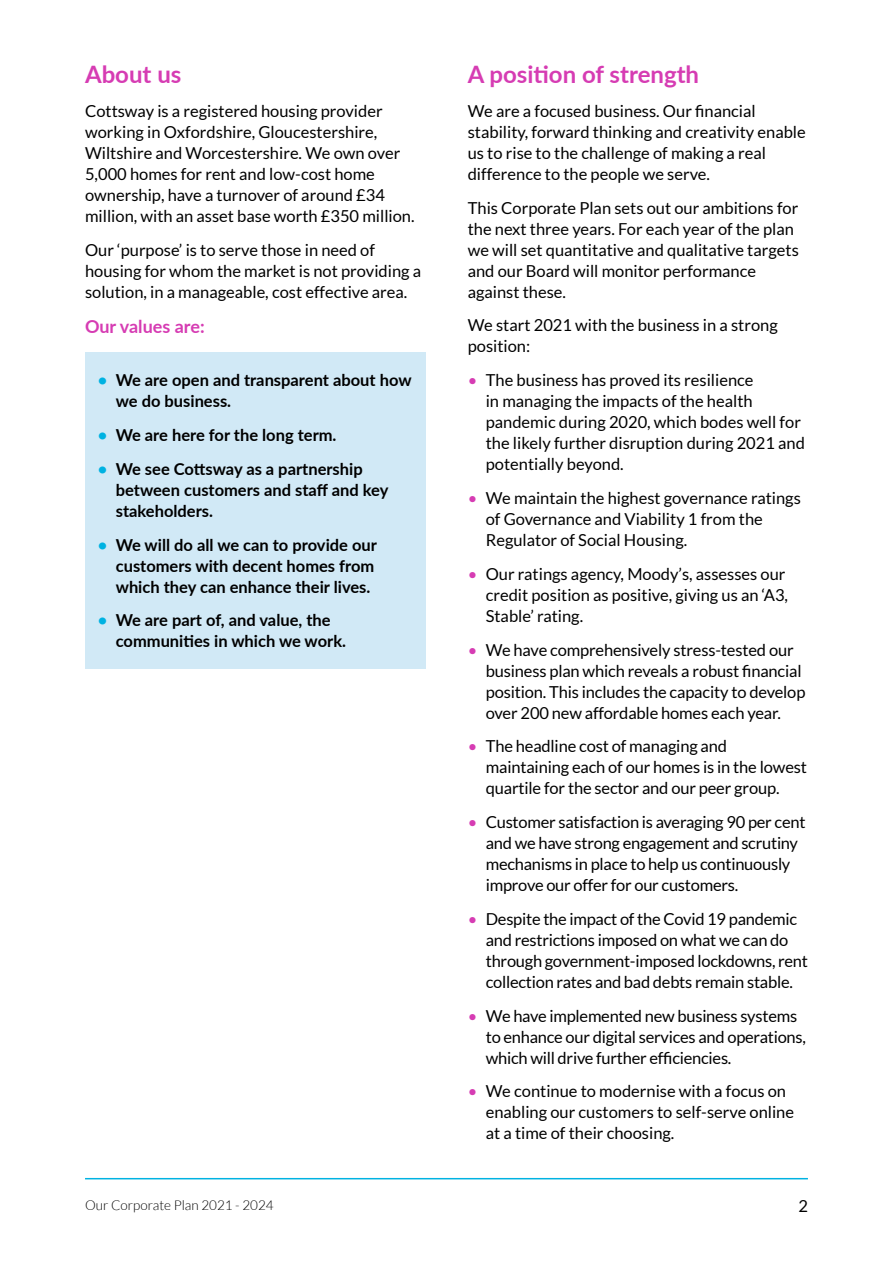
<style>
.page{position:relative;width:893px;height:1263px;background:#fff}
.page>*{position:absolute;margin:0;border:0;box-sizing:border-box;transform-origin:0 0}
.t1{font:700 24px "Lato";color:#d63cb3}
.t2{font:700 18px "Lato";color:#d63cb3}
.t3{font:16.5px/21px "Lato";color:#000}
.t4{font:700 16.5px/21px "Lato";color:#000}
.t5{font:300 13.5px "Lato";color:#000}
.s1{color:#00b2e2}
.s2{color:#d63cb3}
</style>
<div class="page">
<hr style="left:85px;top:1178px;width:723px;height:1px;background:#00b2e2">
<div style="left:85px;top:352px;width:340px;height:316px;background:#d1e9f6"></div>
<h1 class="t1" style="left:85px;top:57px;width:98px">About us</h1>
<p class="t3" style="left:85px;top:100px;width:331px">Cottsway is a registered housing provider working in Oxfordshire, Gloucestershire, Wiltshire and Worcestershire. We own over 5,000 homes for rent and low-cost home ownership, have a turnover of around £34 million, with an asset base worth £350 million.</p>
<p class="t3" style="left:85px;top:239px;width:338px">Our ‘purpose’ is to serve those in need of housing for whom the market is not providing a solution, in a manageable, cost effective area.</p>
<p class="t2" style="left:85px;top:313px;width:121px">Our values are:</p>
<p class="t4" style="left:116px;top:369px;width:297px;text-indent:-18px"><span class="s1">•</span> We are open and transparent about how we do business.</p>
<p class="t4" style="left:98px;top:424px;width:240px"><span class="s1">•</span> We are here for the long term.</p>
<p class="t4" style="left:116px;top:457px;width:274px;text-indent:-18px"><span class="s1">•</span> We see Cottsway as a partnership between customers and staff and key stakeholders.</p>
<p class="t4" style="left:116px;top:533px;width:263px;text-indent:-18px"><span class="s1">•</span> We will do all we can to provide our customers with decent homes from which they can enhance their lives.</p>
<p class="t4" style="left:116px;top:609px;width:232px;text-indent:-18px"><span class="s1">•</span> We are part of, and value, the communities in which we work.</p>
<h1 class="t1" style="left:468px;top:57px;width:233px">A position of strength</h1>
<p class="t3" style="left:468px;top:100px;width:340px">We are a focused business. Our financial stability, forward thinking and creativity enable us to rise to the challenge of making a real difference to the people we serve.</p>
<p class="t3" style="left:468px;top:197px;width:333px">This Corporate Plan sets out our ambitions for the next three years. For each year of the plan we will set quantitative and qualitative targets and our Board will monitor performance against these.</p>
<p class="t3" style="left:468px;top:315px;width:312px">We start 2021 with the business in a strong position:</p>
<p class="t3" style="left:486px;top:370px;width:321px;text-indent:-18px"><span class="s2">•</span> The business has proved its resilience<br>in managing the impacts of the health pandemic during 2020, which bodes well for the likely further disruption during 2021 and potentially beyond.</p>
<p class="t3" style="left:486px;top:487px;width:317px;text-indent:-18px"><span class="s2">•</span> We maintain the highest governance ratings of Governance and Viability 1 from the<br>Regulator of Social Housing.</p>
<p class="t3" style="left:486px;top:563px;width:304px;text-indent:-18px"><span class="s2">•</span> Our ratings agency, Moody’s, assesses our credit position as positive, giving us an ‘A3,<br>Stable’ rating.</p>
<p class="t3" style="left:486px;top:639px;width:321px;text-indent:-18px"><span class="s2">•</span> We have comprehensively stress-tested our business plan which reveals a robust financial position. This includes the capacity to develop over 200 new affordable homes each year.</p>
<p class="t3" style="left:486px;top:736px;width:323px;text-indent:-18px"><span class="s2">•</span> The headline cost of managing and maintaining each of our homes is in the lowest quartile for the sector and our peer group.</p>
<p class="t3" style="left:486px;top:811px;width:321px;text-indent:-18px"><span class="s2">•</span> Customer satisfaction is averaging 90 per cent and we have strong engagement and scrutiny mechanisms in place to help us continuously improve our offer for our customers.</p>
<p class="t3" style="left:486px;top:908px;width:324px;text-indent:-18px"><span class="s2">•</span> Despite the impact of the Covid 19 pandemic and restrictions imposed on what we can do through government-imposed lockdowns, rent collection rates and bad debts remain stable.</p>
<p class="t3" style="left:486px;top:1005px;width:322px;text-indent:-18px"><span class="s2">•</span> We have implemented new business systems to enhance our digital services and operations, which will drive further efficiencies.</p>
<p class="t3" style="left:486px;top:1081px;width:310px;text-indent:-18px"><span class="s2">•</span> We continue to modernise with a focus on enabling our customers to self-serve online at a time of their choosing.</p>
<p class="t5" style="left:85px;top:1198px;width:190px">Our Corporate Plan 2021 - 2024</p>
<p class="t3" style="left:798px;top:1196px;width:11px">2</p>
</div>
